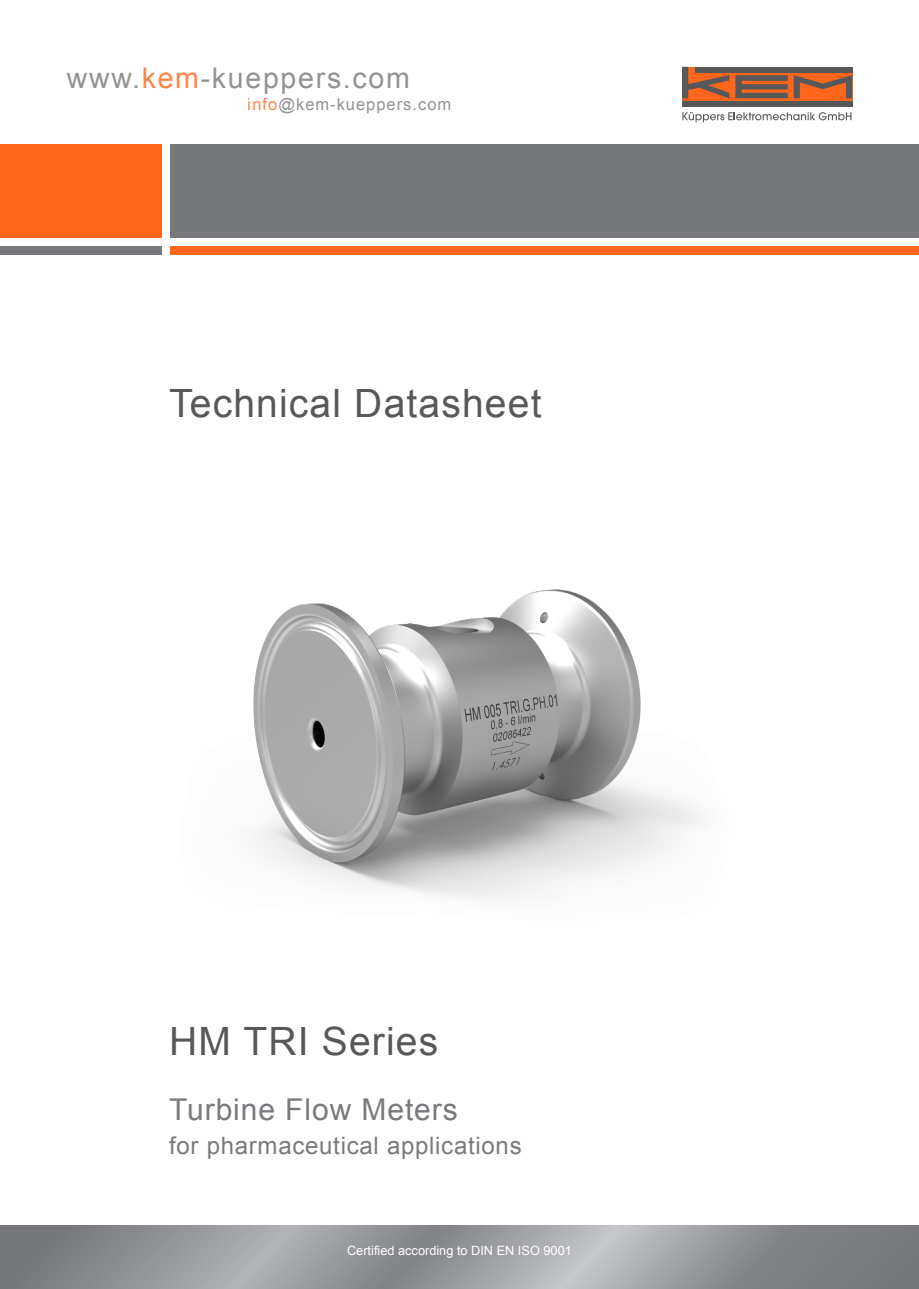
<style>
.page{position:relative;width:919px;height:1289px;background:#fff}
.page>*{position:absolute;margin:0;border:0;box-sizing:border-box;transform-origin:0 0}
.KEM_H1_title_grey{font:39px "Arial";letter-spacing:.03em;color:#57585a}
.KEM_H2_title_grey{font:30px "Arial";letter-spacing:.03em;color:#787a7d}
.t1{font:28.5px "Arial";letter-spacing:.06em;color:#76787b}
.KEM_H3_title_grey{font:24px "Arial";letter-spacing:.03em;color:#787a7d}
.t2{font:16.5px "Arial";letter-spacing:.06em;color:#76787b}
.t3{font:12.75px "Arial";color:#fff}
.s1{color:#ff661c}
</style>
<div class="page">
<div style="left:0;top:145px;width:162px;height:93px;background:#ff661c"></div>
<div style="left:170px;top:145px;width:748px;height:93px;background:#76787b"></div>
<div style="left:0;top:247px;width:162px;height:8px;background:#76787b"></div>
<div style="left:170px;top:247px;width:748px;height:8px;background:#ff661c"></div>
<div style="left:682px;top:67px;width:170px;height:40px;background:linear-gradient(to right,#ff661c,#ff661c)"></div>
<svg style="left:735px;top:75px;width:52px;height:23px"></svg>
<div style="left:694px;top:67px;width:158px;height:5px;background:#57585a"></div>
<div style="left:682px;top:101px;width:170px;height:6px;background:#57585a"></div>
<svg style="left:793px;top:75px;width:59px;height:23px"></svg>
<svg style="left:682px;top:67px;width:47px;height:31px"></svg>
<svg style="left:682px;top:112px;width:169px;height:10px"></svg>
<svg style="left:0;top:1225px;width:918px;height:63px;background:#949699"></svg>
<img style="left:252px;top:589px;width:451px;height:310px">
<h3 class="t1" style="left:67px;top:59px;width:344px">www.<span class="s1">kem</span>-kueppers.com</h3>
<p class="t2" style="left:248px;top:93px;width:205px"><span class="s1">info</span>@kem-kueppers.com</p>
<p class="KEM_H1_title_grey" style="left:169px;top:377px;width:374px">Technical Datasheet</p>
<p class="KEM_H1_title_grey" style="left:169px;top:1016px;width:271px">HM TRI Series</p>
<p class="KEM_H2_title_grey" style="left:169px;top:1089px;width:290px">Turbine Flow Meters</p>
<p class="KEM_H3_title_grey" style="left:169px;top:1129px;width:354px">for pharmaceutical applications</p>
<p class="t3" style="left:347px;top:1242px;width:226px">Certified according to DIN EN ISO 9001</p>
</div>
